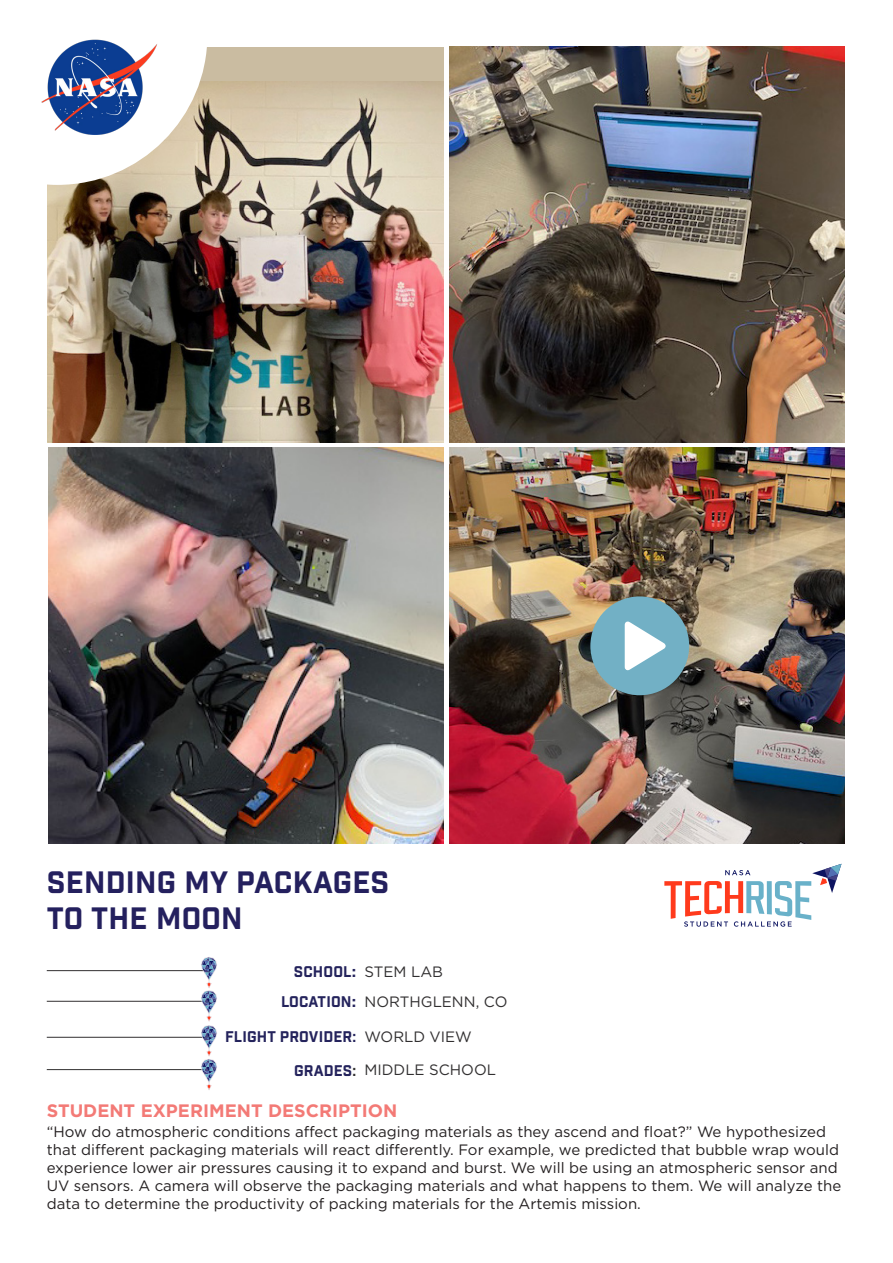
<style>
.page{position:relative;width:893px;height:1263px;background:#fff}
.page>*{position:absolute;margin:0;border:0;box-sizing:border-box;transform-origin:0 0}
.Text_Left_Justify{font:30px "Industry Inc Base";letter-spacing:.01em;color:#24205e}
.Text_Left_Justify-2{font:700 18px "Gotham";color:#f37a76}
.t1{font:15px/18px "Gotham";color:#231f20}
.t2{font:15px "Gotham";color:#312f30}
.Text_Left_Justify-3{font:15px "Industry Inc Base";letter-spacing:.01em;color:#24235c}
.s1{font-family:"Gotham";font-weight:700}
.s2{color:#312f30}
</style>
<div class="page">
<img style="left:449px;top:448px;width:396px;height:395px">
<div style="left:48px;top:47px;width:395px;height:395px;background:#cabca1"></div>
<img style="left:48px;top:81px;width:395px;height:361px">
<img style="left:48px;top:448px;width:396px;height:395px">
<img style="left:449px;top:47px;width:396px;height:395px">
<svg style="left:47px;top:47px;width:160px;height:138px"></svg>
<img style="left:41px;top:39px;width:125px;height:104px">
<svg style="left:664px;top:864px;width:177px;height:63px"></svg>
<hr style="left:47px;top:1069px;width:160px;height:1px;background:#312f30">
<hr style="left:47px;top:1037px;width:160px;height:1px;background:#312f30">
<hr style="left:47px;top:970px;width:160px;height:1px;background:#312f30">
<hr style="left:47px;top:1001px;width:160px;height:1px;background:#312f30">
<svg style="left:201px;top:957px;width:16px;height:133px"></svg>
<div style="left:590px;top:596px;width:99px;height:99px;background:#72b0c5;border-radius:50%"></div>
<svg style="left:625px;top:621px;width:41px;height:49px"></svg>
<p class="Text_Left_Justify" style="left:47px;top:864px;width:344px">SENDING MY PACKAGES</p>
<p class="Text_Left_Justify" style="left:47px;top:900px;width:197px">TO THE MOON</p>
<p class="Text_Left_Justify-3" style="left:294px;top:962px;width:64px">SCHOOL<span class="s1">:</span></p>
<p class="Text_Left_Justify-3" style="left:281px;top:993px;width:77px">LOCATION<span class="s1">:</span></p>
<p class="Text_Left_Justify-3" style="left:225px;top:1028px;width:132px">FLIGHT PROVIDER:</p>
<p class="Text_Left_Justify-3" style="left:294px;top:1061px;width:64px">GRADES<span class="s2">:</span></p>
<p class="t2" style="left:364px;top:962px;width:80px">STEM LAB</p>
<p class="t2" style="left:364px;top:992px;width:144px">NORTHGLENN, CO</p>
<p class="t2" style="left:364px;top:1027px;width:109px">WORLD VIEW</p>
<p class="t2" style="left:364px;top:1060px;width:133px">MIDDLE SCHOOL</p>
<p class="Text_Left_Justify-2" style="left:47px;top:1099px;width:352px">STUDENT EXPERIMENT DESCRIPTION</p>
<p class="t1" style="left:47px;top:1122px;width:796px">“How do atmospheric conditions affect packaging materials as they ascend and float?” We hypothesized that different packaging materials will react differently. For example, we predicted that bubble wrap would experience lower air pressures causing it to expand and burst. We will be using an atmospheric sensor and UV sensors. A camera will observe the packaging materials and what happens to them. We will analyze the data to determine the productivity of packing materials for the Artemis mission.</p>
</div>
